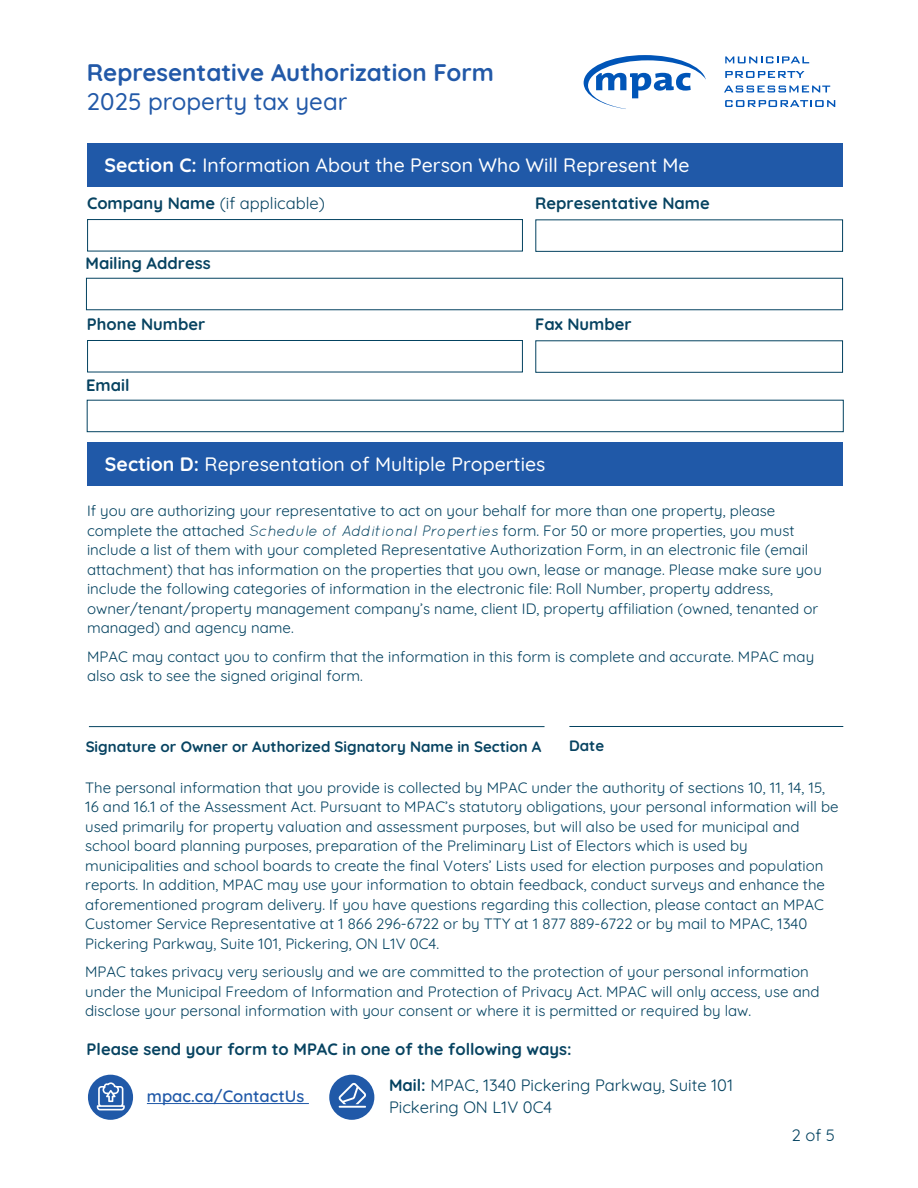
<style>
.page{position:relative;width:918px;height:1188px;background:#fff}
.page>*{position:absolute;margin:0;border:0;box-sizing:border-box;transform-origin:0 0}
.t1{font:700 24px "Quicksand";color:#2259a8}
.t2{font:500 24px "Quicksand";color:#2259a8}
.t3{font:500 19.5px "Quicksand";color:#fff}
.t4{font:700 16.5px "Quicksand";color:#074361}
.t5{font:16.5px/22.5px "Quicksand";color:#034260}
.t6{font:16.5px "Quicksand";color:#074361}
.t7{font:600 16.5px "Quicksand";color:#2059a8}
.t8{font:15px/19.5px "Quicksand";color:#034260}
.t9{font:700 15px "Quicksand";color:#074361}
.s1{font-weight:700}
.s2{font-style:italic}
</style>
<div class="page">
<div style="left:87px;top:219px;width:436px;height:32px;border:1px solid #034260"></div>
<div style="left:535px;top:219px;width:308px;height:33px;border:1px solid #034260"></div>
<svg style="left:584px;top:55px;width:122px;height:54px"></svg>
<svg style="left:725px;top:56px;width:84px;height:7px"></svg>
<svg style="left:725px;top:71px;width:79px;height:7px"></svg>
<svg style="left:724px;top:86px;width:106px;height:6px"></svg>
<svg style="left:725px;top:100px;width:110px;height:7px"></svg>
<div style="left:87px;top:143px;width:756px;height:44px;background:#2059a8"></div>
<div style="left:87px;top:340px;width:436px;height:32px;border:1px solid #034260"></div>
<div style="left:535px;top:340px;width:308px;height:33px;border:1px solid #034260"></div>
<div style="left:87px;top:400px;width:757px;height:32px;border:1px solid #034260"></div>
<div style="left:87px;top:442px;width:756px;height:44px;background:#2059a8"></div>
<hr style="left:89px;top:726px;width:456px;height:1px;background:#034260">
<hr style="left:569px;top:726px;width:274px;height:1px;background:#034260">
<hr style="left:147px;top:1103px;width:162px;height:1px;background:#2059a8">
<div style="left:329px;top:1075px;width:45px;height:45px;background:#2059a8;border-radius:50%"></div>
<svg style="left:338px;top:1083px;width:28px;height:25px"></svg>
<div style="left:88px;top:1075px;width:45px;height:45px;background:#2059a8;border-radius:50%"></div>
<svg style="left:97px;top:1082px;width:28px;height:28px"></svg>
<h1 class="t1" style="left:87px;top:54px;width:409px">Representative Authorization Form</h1>
<h1 class="t2" style="left:87px;top:82px;width:262px">2025 property tax year</h1>
<h2 class="t3" style="left:104px;top:150px;width:587px"><span class="s1">Section C:</span> Information About the Person Who Will Represent Me</h2>
<p class="t6" style="left:87px;top:191px;width:240px"><span class="s1">Company Name</span> (if applicable)</p>
<p class="t4" style="left:85px;top:250px;width:127px">Mailing Address</p>
<p class="t4" style="left:535px;top:191px;width:176px">Representative Name</p>
<p class="t4" style="left:87px;top:311px;width:120px">Phone Number</p>
<p class="t4" style="left:535px;top:312px;width:98px">Fax Number</p>
<p class="t4" style="left:86px;top:372px;width:45px">Email</p>
<h2 class="t3" style="left:105px;top:449px;width:442px"><span class="s1">Section D:</span> Representation of Multiple Properties</h2>
<p class="t8" style="left:87px;top:500px;width:736px">If you are authorizing your representative to act on your behalf for more than one property, please complete the attached <span class="s2">Schedule of Additional Properties</span> form. For 50 or more properties, you must include a list of them with your completed Representative Authorization Form, in an electronic file (email attachment) that has information on the properties that you own, lease or manage. Please make sure you include the following categories of information in the electronic file: Roll Number, property address, owner/tenant/property management company’s name, client ID, property affiliation (owned, tenanted or managed) and agency name.</p>
<p class="t8" style="left:87px;top:645px;width:729px">MPAC may contact you to confirm that the information in this form is complete and accurate. MPAC may also ask to see the signed original form.</p>
<p class="t9" style="left:86px;top:735px;width:457px">Signature or Owner or Authorized Signatory Name in Section A</p>
<p class="t9" style="left:569px;top:735px;width:37px">Date</p>
<p class="t8" style="left:85px;top:776px;width:755px">The personal information that you provide is collected by MPAC under the authority of sections 10, 11, 14, 15, 16 and 16.1 of the Assessment Act. Pursuant to MPAC’s statutory obligations, your personal information will be used primarily for property valuation and assessment purposes, but will also be used for municipal and school board planning purposes, preparation of the Preliminary List of Electors which is used by municipalities and school boards to create the final Voters’ Lists used for election purposes and population reports. In addition, MPAC may use your information to obtain feedback, conduct surveys and enhance the aforementioned program delivery. If you have questions regarding this collection, please contact an MPAC Customer Service Representative at 1 866 296-6722 or by TTY at 1 877 889-6722 or by mail to MPAC, 1340<br>Pickering Parkway, Suite 101, Pickering, ON L1V 0C4.</p>
<p class="t8" style="left:85px;top:961px;width:736px">MPAC takes privacy very seriously and we are committed to the protection of your personal information under the Municipal Freedom of Information and Protection of Privacy Act. MPAC will only access, use and disclose your personal information with your consent or where it is permitted or required by law.</p>
<p class="t4" style="left:87px;top:1036px;width:487px">Please send your form to MPAC in one of the following ways:</p>
<p class="t7" style="left:147px;top:1083px;width:159px">mpac.ca/ContactUs</p>
<p class="t5" style="left:389px;top:1072px;width:346px"><span class="s1">Mail:</span> MPAC, 1340 Pickering Parkway, Suite 101<br>Pickering ON L1V 0C4</p>
<p class="t5" style="left:792px;top:1122px;width:45px">2 of 5</p>
</div>
